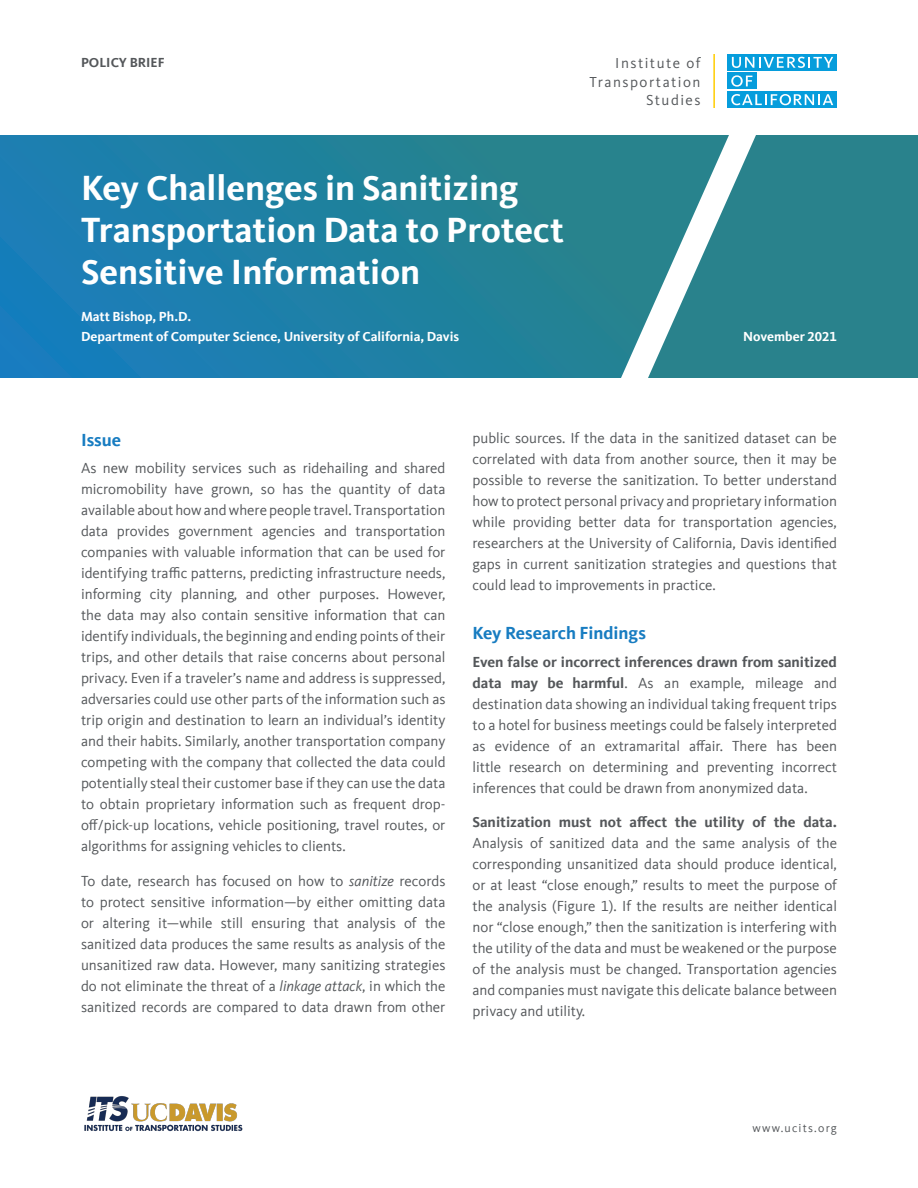
<style>
.page{position:relative;width:918px;height:1188px;background:#fff}
.page>*{position:absolute;margin:0;border:0;box-sizing:border-box;transform-origin:0 0}
.t1{font:700 36px/42px "Kievit Offc Pro";color:#fff}
.t2{font:700 18px "Kievit Offc Pro";color:#177cc1}
.Body{font:15px/21px "Kievit Offc Pro";color:#54575a;text-align:justify}
.Body-2{font:15px "Kievit Offc Pro";letter-spacing:.1em;color:#54575a}
.Author{font:700 13.5px "Kievit Offc Pro";color:#fff}
.Date{font:700 13.5px "Kievit Offc Pro";color:#fff}
.t3{font:700 13.5px "Kievit Offc Pro";color:#54575a}
.t4{font:12px "Kievit Offc Pro";letter-spacing:.1em;color:#54575a}
.s1{font-style:italic}
.s2{font-weight:700}
</style>
<div class="page">
<img style="left:84px;top:1096px;width:159px;height:36px">
<svg style="left:0;top:135px;width:648px;height:243px;background:#2080a2"></svg>
<svg style="left:648px;top:135px;width:270px;height:243px;background:#3b8d96"></svg>
<div style="left:728px;top:73px;width:29px;height:16px;background:#069ddc"></div>
<div style="left:728px;top:54px;width:109px;height:17px;background:#069ddc"></div>
<div style="left:728px;top:91px;width:109px;height:17px;background:#069ddc"></div>
<svg style="left:732px;top:57px;width:101px;height:11px"></svg>
<svg style="left:731px;top:94px;width:102px;height:11px"></svg>
<svg style="left:731px;top:75px;width:21px;height:12px"></svg>
<hr style="left:713px;top:54px;width:2px;height:54px;background:#fc0">
<p class="t3" style="left:81px;top:55px;width:85px">POLICY BRIEF</p>
<p class="Body-2" style="left:615px;top:54px;width:87px">Institute of</p>
<p class="Body-2" style="left:646px;top:91px;width:56px">Studies</p>
<p class="Body-2" style="left:590px;top:73px;width:113px">Transportation</p>
<p class="t1" style="left:81px;top:167px;width:484px">Key Challenges in Sanitizing<br>Transportation Data to Protect<br>Sensitive Information</p>
<p class="Author" style="left:81px;top:308px;width:112px">Matt Bishop, Ph.D.</p>
<p class="Author" style="left:81px;top:328px;width:380px">Department of Computer Science, University of California, Davis</p>
<p class="Date" style="left:743px;top:328px;width:95px">November 2021</p>
<p class="t2" style="left:81px;top:429px;width:42px">Issue</p>
<p class="Body" style="left:81px;top:458px;width:366px">As new mobility services such as ridehailing and shared micromobility have grown, so has the quantity of data available about how and where people travel. Transportation data provides government agencies and transportation companies with valuable information that can be used for identifying traffic patterns, predicting infrastructure needs, informing city planning, and other purposes. However, the data may also contain sensitive information that can identify individuals, the beginning and ending points of their trips, and other details that raise concerns about personal privacy. Even if a traveler’s name and address is suppressed, adversaries could use other parts of the information such as trip origin and destination to learn an individual’s identity and their habits. Similarly, another transportation company competing with the company that collected the data could potentially steal their customer base if they can use the data to obtain proprietary information such as frequent drop&shy;off/pick-up locations, vehicle positioning, travel routes, or algorithms for assigning vehicles to clients.</p>
<p class="Body" style="left:81px;top:870px;width:366px">To date, research has focused on how to <span class="s1">sanitize</span> records to protect sensitive information—by either omitting data or altering it—while still ensuring that analysis of the sanitized data produces the same results as analysis of the unsanitized raw data. However, many sanitizing strategies do not eliminate the threat of a <span class="s1">linkage attack</span>, in which the sanitized records are compared to data drawn from other</p>
<p class="Body" style="left:472px;top:428px;width:366px">public sources. If the data in the sanitized dataset can be correlated with data from another source, then it may be possible to reverse the sanitization. To better understand how to protect personal privacy and proprietary information while providing better data for transportation agencies, researchers at the University of California, Davis identified gaps in current sanitization strategies and questions that could lead to improvements in practice.</p>
<p class="t2" style="left:472px;top:622px;width:175px">Key Research Findings</p>
<p class="Body" style="left:472px;top:651px;width:366px"><span class="s2">Even false or incorrect inferences drawn from sanitized data may be harmful</span>. As an example, mileage and destination data showing an individual taking frequent trips to a hotel for business meetings could be falsely interpreted as evidence of an extramarital affair. There has been little research on determining and preventing incorrect inferences that could be drawn from anonymized data.</p>
<p class="Body" style="left:472px;top:812px;width:366px"><span class="s2">Sanitization must not affect the utility of the data.<br></span>Analysis of sanitized data and the same analysis of the corresponding unsanitized data should produce identical, or at least “close enough,” results to meet the purpose of the analysis (Figure 1). If the results are neither identical nor “close enough,” then the sanitization is interfering with the utility of the data and must be weakened or the purpose of the analysis must be changed. Transportation agencies and companies must navigate this delicate balance between privacy and utility.</p>
<p class="t4" style="left:753px;top:1121px;width:86px">www.ucits.org</p>
</div>
